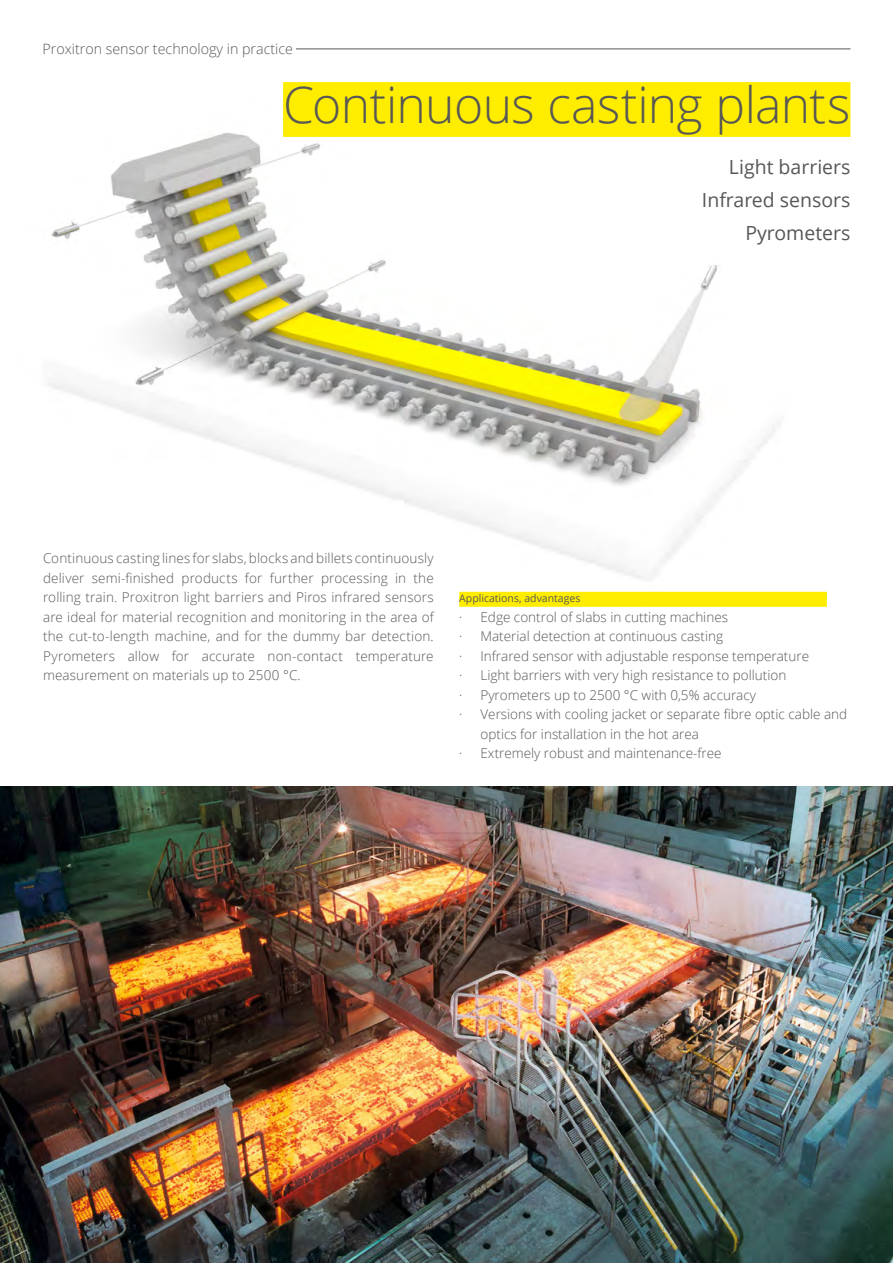
<style>
.page{position:relative;width:893px;height:1263px;background:#fff}
.page>*{position:absolute;margin:0;border:0;box-sizing:border-box;transform-origin:0 0}
.t1{font:300 49.8px "Open Sans";letter-spacing:-.01em;color:#575756}
.t2{font:19.5px/33px "Open Sans";color:#575756;text-align:right}
.t3{font:300 14.25px "Open Sans";color:#575756}
.t4{font:300 13.5px/19.5px "Open Sans";color:#575756;text-align:justify}
.t5{font:10.5px "Open Sans";color:#575756}
</style>
<div class="page">
<img style="left:48px;top:133px;width:758px;height:459px">
<hr style="left:296px;top:49px;width:554px;height:1px;background:#575756">
<div style="left:459px;top:592px;width:368px;height:15px;background:#ffed00"></div>
<div style="left:283px;top:82px;width:567px;height:55px;background:#ffed00"></div>
<img style="left:0;top:787px;width:893px;height:476px">
<p class="t3" style="left:43px;top:39px;width:252px">Proxitron sensor technology in practice</p>
<h1 class="t1" style="left:283px;top:71px;width:569px">Continuous casting plants</h1>
<h2 class="t2" style="left:702px;top:150px;width:150px">Light barriers<br>Infrared sensors<br>Pyrometers</h2>
<p class="t4" style="left:43px;top:548px;width:392px">Continuous casting lines for slabs, blocks and billets continuously deliver semi-finished products for further processing in the rolling train. Proxitron light barriers and Piros infrared sensors are ideal for material recognition and monitoring in the area of the cut-to-length machine, and for the dummy bar detection.<br>Pyrometers allow for accurate non-contact temperature measurement on materials up to 2500 °C.</p>
<p class="t5" style="left:459px;top:591px;width:123px">Applications, advantages</p>
<p class="t4" style="left:459px;top:607px;width:270px">· Edge control of slabs in cutting machines</p>
<p class="t4" style="left:459px;top:626px;width:265px">· Material detection at continuous casting</p>
<p class="t4" style="left:459px;top:646px;width:351px">· Infrared sensor with adjustable response temperature</p>
<p class="t4" style="left:459px;top:665px;width:329px">· Light barriers with very high resistance to pollution</p>
<p class="t4" style="left:459px;top:685px;width:298px">· Pyrometers up to 2500 °C with 0,5% accuracy</p>
<p class="t4" style="left:459px;top:704px;width:389px">· Versions with cooling jacket or separate fibre optic cable and</p>
<p class="t4" style="left:480px;top:724px;width:220px">optics for installation in the hot area</p>
<p class="t4" style="left:459px;top:743px;width:264px">· Extremely robust and maintenance-free</p>
</div>
